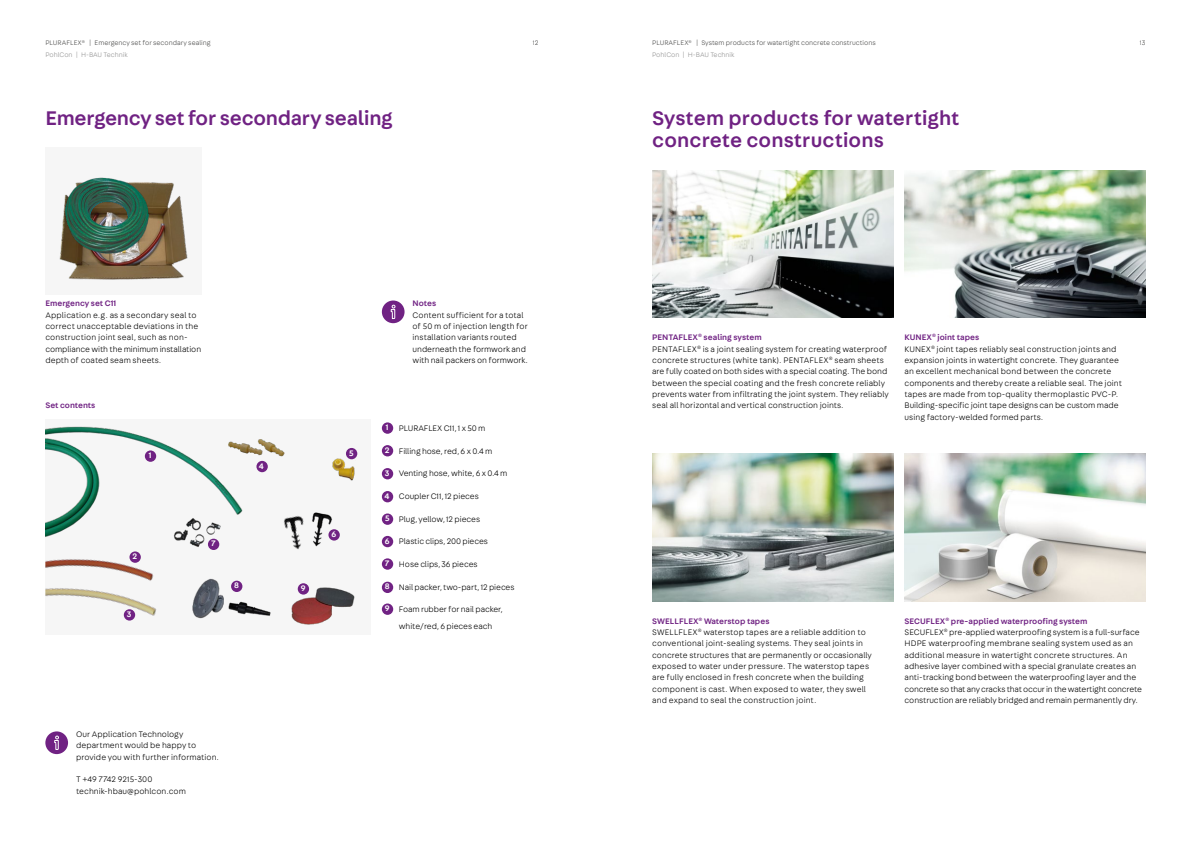
<style>
.page{position:relative;width:1191px;height:842px;background:#fff}
.page>*{position:absolute;margin:0;border:0;box-sizing:border-box;transform-origin:0 0}
.t1{font:500 21px/22.7px "Fabriga";color:#702283}
.t2{font:300 8.5px/11.3px "Fabriga";letter-spacing:.005em;color:#000}
.t3{font:500 8.5px "Fabriga";letter-spacing:.005em;color:#702283}
.t4{font:500 8.5px "Fabriga";color:#fff}
.t5{font:300 7px "Fabriga";color:#4a4a49}
.t6{font:300 7px "Fabriga";color:#929292}
.s1{font-weight:500;color:#fff}
.s2{font-weight:500;color:#702283}
</style>
<div class="page">
<img style="left:652px;top:170px;width:241px;height:147px">
<img style="left:652px;top:454px;width:241px;height:147px">
<img style="left:904px;top:170px;width:241px;height:147px">
<img style="left:904px;top:454px;width:241px;height:147px">
<div style="left:45px;top:147px;width:157px;height:148px;background:#f6f6f6"></div>
<img style="left:59px;top:182px;width:129px;height:98px">
<img style="left:65px;top:178px;width:84px;height:77px">
<div style="left:382px;top:300px;width:22px;height:23px;background:#702283;border-radius:50%"></div>
<svg style="left:391px;top:305px;width:4px;height:14px"></svg>
<div style="left:45px;top:731px;width:23px;height:23px;background:#702283;border-radius:50%"></div>
<svg style="left:54px;top:736px;width:5px;height:14px"></svg>
<div style="left:45px;top:420px;width:325px;height:215px;background:#f6f6f6"></div>
<div style="left:382px;top:422px;width:11px;height:12px;background:#702283;border-radius:50%"></div>
<div style="left:382px;top:445px;width:11px;height:11px;background:#702283;border-radius:50%"></div>
<div style="left:382px;top:468px;width:11px;height:11px;background:#702283;border-radius:50%"></div>
<div style="left:382px;top:491px;width:11px;height:11px;background:#702283;border-radius:50%"></div>
<div style="left:382px;top:513px;width:11px;height:12px;background:#702283;border-radius:50%"></div>
<div style="left:382px;top:536px;width:11px;height:11px;background:#702283;border-radius:50%"></div>
<div style="left:382px;top:558px;width:11px;height:12px;background:#702283;border-radius:50%"></div>
<div style="left:382px;top:582px;width:11px;height:11px;background:#702283;border-radius:50%"></div>
<div style="left:382px;top:603px;width:11px;height:12px;background:#702283;border-radius:50%"></div>
<img style="left:45px;top:426px;width:198px;height:111px">
<img style="left:172px;top:516px;width:49px;height:32px">
<img style="left:315px;top:512px;width:17px;height:35px">
<img style="left:291px;top:584px;width:64px;height:41px">
<img style="left:192px;top:578px;width:79px;height:41px">
<img style="left:228px;top:438px;width:56px;height:18px">
<img style="left:332px;top:456px;width:24px;height:25px">
<img style="left:45px;top:588px;width:112px;height:31px">
<img style="left:45px;top:559px;width:109px;height:22px">
<div style="left:256px;top:461px;width:12px;height:11px;background:#702283;border-radius:50%"></div>
<div style="left:124px;top:609px;width:11px;height:12px;background:#702283;border-radius:50%"></div>
<div style="left:129px;top:551px;width:12px;height:12px;background:#702283;border-radius:50%"></div>
<div style="left:145px;top:450px;width:11px;height:12px;background:#702283;border-radius:50%"></div>
<div style="left:346px;top:448px;width:11px;height:11px;background:#702283;border-radius:50%"></div>
<div style="left:328px;top:529px;width:12px;height:12px;background:#702283;border-radius:50%"></div>
<div style="left:208px;top:539px;width:11px;height:11px;background:#702283;border-radius:50%"></div>
<div style="left:231px;top:581px;width:11px;height:11px;background:#702283;border-radius:50%"></div>
<div style="left:298px;top:583px;width:11px;height:12px;background:#702283;border-radius:50%"></div>
<img style="left:284px;top:512px;width:31px;height:38px">
<p class="t5" style="left:45px;top:39px;width:167px">PLURAFLEX<sup>®</sup> | Emergency set for secondary sealing</p>
<p class="t5" style="left:533px;top:39px;width:7px">12</p>
<p class="t5" style="left:1139px;top:39px;width:7px">13</p>
<p class="t5" style="left:652px;top:39px;width:225px">PLURAFLEX<sup>®</sup> | System products for watertight concrete constructions</p>
<p class="t6" style="left:45px;top:50px;width:84px">PohlCon | H-BAU Technik</p>
<p class="t6" style="left:652px;top:50px;width:84px">PohlCon | H-BAU Technik</p>
<h1 class="t1" style="left:45px;top:105px;width:349px">Emergency set for secondary sealing</h1>
<p class="t3" style="left:45px;top:298px;width:73px">Emergency set C11</p>
<p class="t2" style="left:45px;top:309px;width:157px">Application e.g. as a secondary seal to correct unacceptable deviations in the construction joint seal, such as non&shy;compliance with the minimum installation depth of coated seam sheets.</p>
<p class="t3" style="left:45px;top:400px;width:52px">Set contents</p>
<p class="t3" style="left:412px;top:298px;width:25px">Notes</p>
<p class="t2" style="left:412px;top:309px;width:117px">Content sufficient for a total of 50 m of injection length for installation variants routed underneath the formwork and with nail packers on formwork.</p>
<p class="t4" style="left:149px;top:450px;width:4px">1</p>
<p class="t4" style="left:349px;top:447px;width:6px">5</p>
<p class="t4" style="left:259px;top:460px;width:7px">4</p>
<p class="t4" style="left:132px;top:551px;width:6px">2</p>
<p class="t4" style="left:127px;top:608px;width:6px">3</p>
<p class="t4" style="left:211px;top:538px;width:6px">7</p>
<p class="t4" style="left:234px;top:580px;width:6px">8</p>
<p class="t4" style="left:301px;top:582px;width:6px">9</p>
<p class="t4" style="left:331px;top:528px;width:6px">6</p>
<p class="t2" style="left:386px;top:422px;width:101px"><span class="s1">1</span> PLURAFLEX C11, 1 x 50 m</p>
<p class="t2" style="left:385px;top:445px;width:109px"><span class="s1">2</span> Filling hose, red, 6 x 0.4 m</p>
<p class="t2" style="left:385px;top:468px;width:124px"><span class="s1">3</span> Venting hose, white, 6 x 0.4 m</p>
<p class="t2" style="left:384px;top:490px;width:96px"><span class="s1">4</span> Coupler C11, 12 pieces</p>
<p class="t2" style="left:385px;top:513px;width:97px"><span class="s1">5</span> Plug, yellow, 12 pieces</p>
<p class="t2" style="left:385px;top:536px;width:105px"><span class="s1">6</span> Plastic clips, 200 pieces</p>
<p class="t2" style="left:385px;top:558px;width:94px"><span class="s1">7</span> Hose clips, 36 pieces</p>
<p class="t2" style="left:385px;top:581px;width:131px"><span class="s1">8</span> Nail packer, two-part, 12 pieces</p>
<p class="t2" style="left:385px;top:601px;width:119px;line-height:17px;text-align:center"><span class="s1">9</span> Foam rubber for nail packer, white/red, 6 pieces each</p>
<p class="t2" style="left:76px;top:728px;width:144px">Our Application Technology department would be happy to provide you with further information.</p>
<p class="t2" style="left:76px;top:774px;width:111px">T +49 7742 9215-300 technik-hbau@pohlcon.com</p>
<h1 class="t1" style="left:652px;top:105px;width:309px">System products for watertight concrete constructions</h1>
<p class="t2" style="left:652px;top:331px;width:238px"><span class="s2">PENTAFLEX</span><sup>®</sup> <span class="s2">sealing system<br></span>PENTAFLEX<sup>®</sup> is a joint sealing system for creating waterproof concrete structures (white tank). PENTAFLEX<sup>®</sup> seam sheets are fully coated on both sides with a special coating. The bond between the special coating and the fresh concrete reliably prevents water from infiltrating the joint system. They reliably seal all horizontal and vertical construction joints.</p>
<p class="t2" style="left:904px;top:331px;width:219px"><span class="s2">KUNEX</span><sup>®</sup> <span class="s2">joint tapes<br></span>KUNEX<sup>®</sup> joint tapes reliably seal construction joints and expansion joints in watertight concrete. They guarantee an excellent mechanical bond between the concrete components and thereby create a reliable seal. The joint tapes are made from top-quality thermoplastic PVC-P.<br>Building-specific joint tape designs can be custom made using factory-welded formed parts.</p>
<p class="t2" style="left:652px;top:615px;width:221px"><span class="s2">SWELLFLEX</span><sup>®</sup> <span class="s2">Waterstop tapes<br></span>SWELLFLEX<sup>®</sup> waterstop tapes are a reliable addition to conventional joint-sealing systems. They seal joints in concrete structures that are permanently or occasionally exposed to water under pressure. The waterstop tapes are fully enclosed in fresh concrete when the building component is cast. When exposed to water, they swell and expand to seal the construction joint.</p>
<p class="t2" style="left:904px;top:615px;width:239px"><span class="s2">SECUFLEX</span><sup>®</sup> <span class="s2">pre-applied waterproofing system<br></span>SECUFLEX<sup>®</sup> pre-applied waterproofing system is a full-surface HDPE waterproofing membrane sealing system used as an additional measure in watertight concrete structures. An adhesive layer combined with a special granulate creates an anti-tracking bond between the waterproofing layer and the concrete so that any cracks that occur in the watertight concrete construction are reliably bridged and remain permanently dry.</p>
</div>
